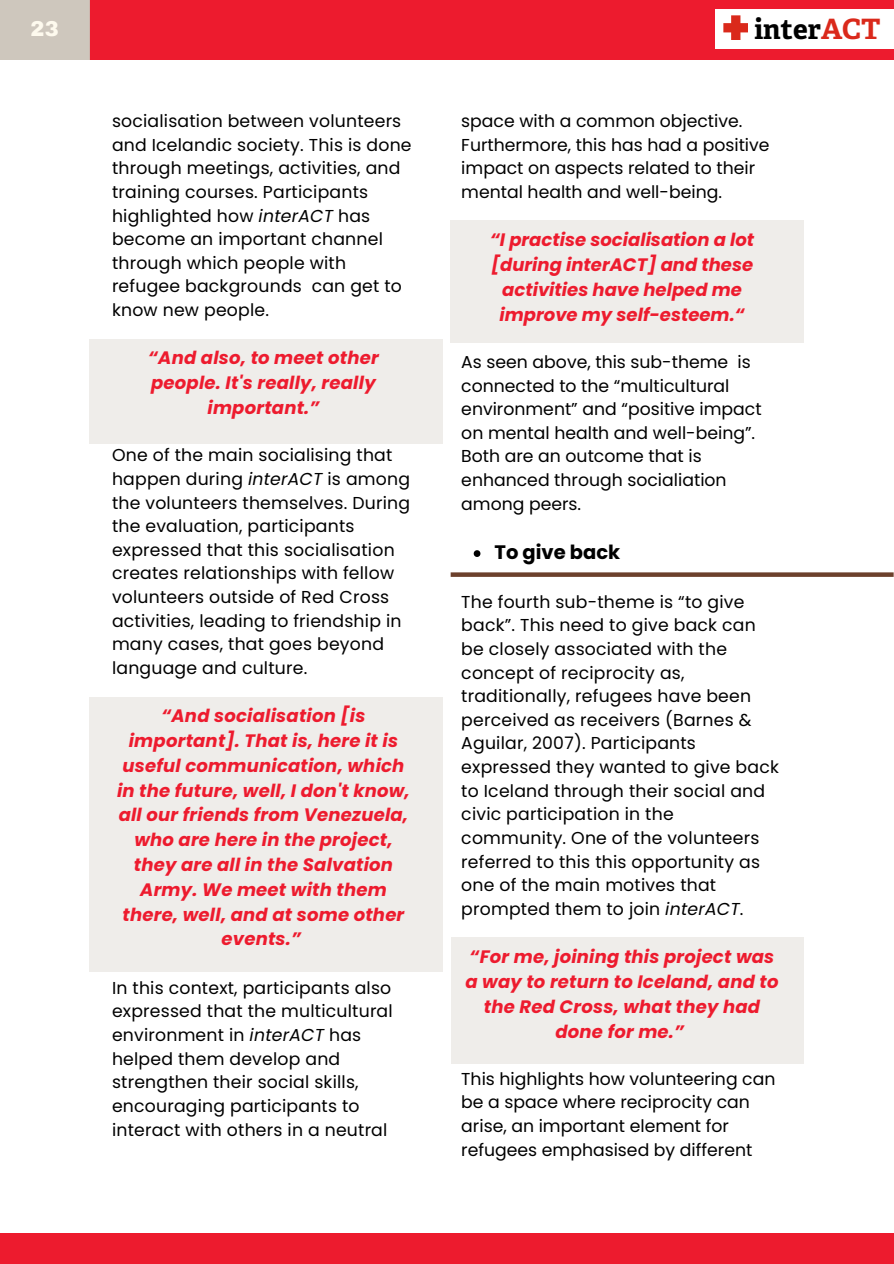
<style>
.page{position:relative;width:894px;height:1264px;background:#fff}
.page>*{position:absolute;margin:0;border:0;box-sizing:border-box;transform-origin:0 0}
.t1{font:700 28.05px "Adelle";color:#000}
.t2{font:900 21px "Archivo";color:#fefaed}
.t3{font:700 19.5px "Poppins";color:#000}
.t4{font:italic 700 18px/24.8px "Poppins";letter-spacing:.01em;color:#ed1b2e;text-align:center}
.t5{font:17.25px/23.7px "Poppins";letter-spacing:.01em;color:#000}
.s1{color:#da291b}
.s2{font-style:italic}
</style>
<div class="page">
<div style="left:0;top:1233px;width:893px;height:30px;background:#ed1b2e"></div>
<div style="left:89px;top:339px;width:354px;height:104px;background:#efedea"></div>
<div style="left:89px;top:697px;width:353px;height:275px;background:#efedea"></div>
<div style="left:450px;top:937px;width:353px;height:127px;background:#efedea"></div>
<div style="left:450px;top:220px;width:354px;height:123px;background:#efedea"></div>
<svg style="left:473px;top:550px;width:7px;height:7px"></svg>
<div style="left:450px;top:572px;width:443px;height:5px;background:#6c402c"></div>
<div style="left:89px;top:0;width:804px;height:59px;background:#ed1b2e"></div>
<div style="left:0;top:0;width:89px;height:59px;background:#cbc3b9"></div>
<div style="left:714px;top:9px;width:179px;height:40px;background:#fff"></div>
<svg style="left:723px;top:15px;width:25px;height:25px"></svg>
<p class="t2" style="left:31px;top:18px;width:30px">23</p>
<h1 class="t1" style="left:754px;top:14px;width:128px">inter<span class="s1">ACT</span></h1>
<p class="t5" style="left:112px;top:109px;width:301px">socialisation between volunteers and Icelandic society. This is done through meetings, activities, and training courses. Participants highlighted how <span class="s2">interACT</span> has become an important channel through which people with refugee backgrounds can get to know new people.</p>
<h1 class="t4" style="left:148px;top:346px;width:232px">“And also, to meet other people. It's really, really important.”</h1>
<p class="t5" style="left:112px;top:443px;width:299px">One of the main socialising that happen during <span class="s2">interACT</span> is among the volunteers themselves. During the evaluation, participants expressed that this socialisation creates relationships with fellow volunteers outside of Red Cross activities, leading to friendship in many cases, that goes beyond language and culture.</p>
<p class="t4" style="left:117px;top:703px;width:294px">“And socialisation [is important]. That is, here it is useful communication, which in the future, well, I don't know, all our friends from Venezuela, who are here in the project, they are all in the Salvation<br>Army. We meet with them there, well, and at some other events.”</p>
<p class="t5" style="left:112px;top:975px;width:282px">In this context, participants also expressed that the multicultural environment in <span class="s2">interACT</span> has helped them develop and strengthen their social skills, encouraging participants to interact with others in a neutral</p>
<p class="t5" style="left:461px;top:109px;width:282px">space with a common objective.</p>
<p class="t5" style="left:461px;top:133px;width:310px">Furthermore, this has had a positive impact on aspects related to their mental health and well-being.</p>
<p class="t4" style="left:490px;top:228px;width:265px">“I practise socialisation a lot [during interACT] and these activities have helped me improve my self-esteem.“</p>
<p class="t5" style="left:461px;top:350px;width:302px">As seen above, this sub-theme is connected to the “multicultural environment” and “positive impact on mental health and well-being”.<br>Both are an outcome that is enhanced through socialiation among peers.</p>
<p class="t3" style="left:494px;top:538px;width:127px">To give back</p>
<p class="t5" style="left:461px;top:589px;width:319px">The fourth sub-theme is “to give back”. This need to give back can be closely associated with the concept of reciprocity as, traditionally, refugees have been perceived as receivers (Barnes &amp;<br>Aguilar, 2007). Participants expressed they wanted to give back to Iceland through their social and civic participation in the community. One of the volunteers referred to this this opportunity as one of the main motives that prompted them to join <span class="s2">interACT</span>.</p>
<p class="t4" style="left:465px;top:944px;width:315px">“For me, joining this project was a way to return to Iceland, and to the Red Cross, what they had done for me.”</p>
<p class="t5" style="left:461px;top:1066px;width:315px">This highlights how volunteering can be a space where reciprocity can arise, an important element for refugees emphasised by different</p>
</div>
